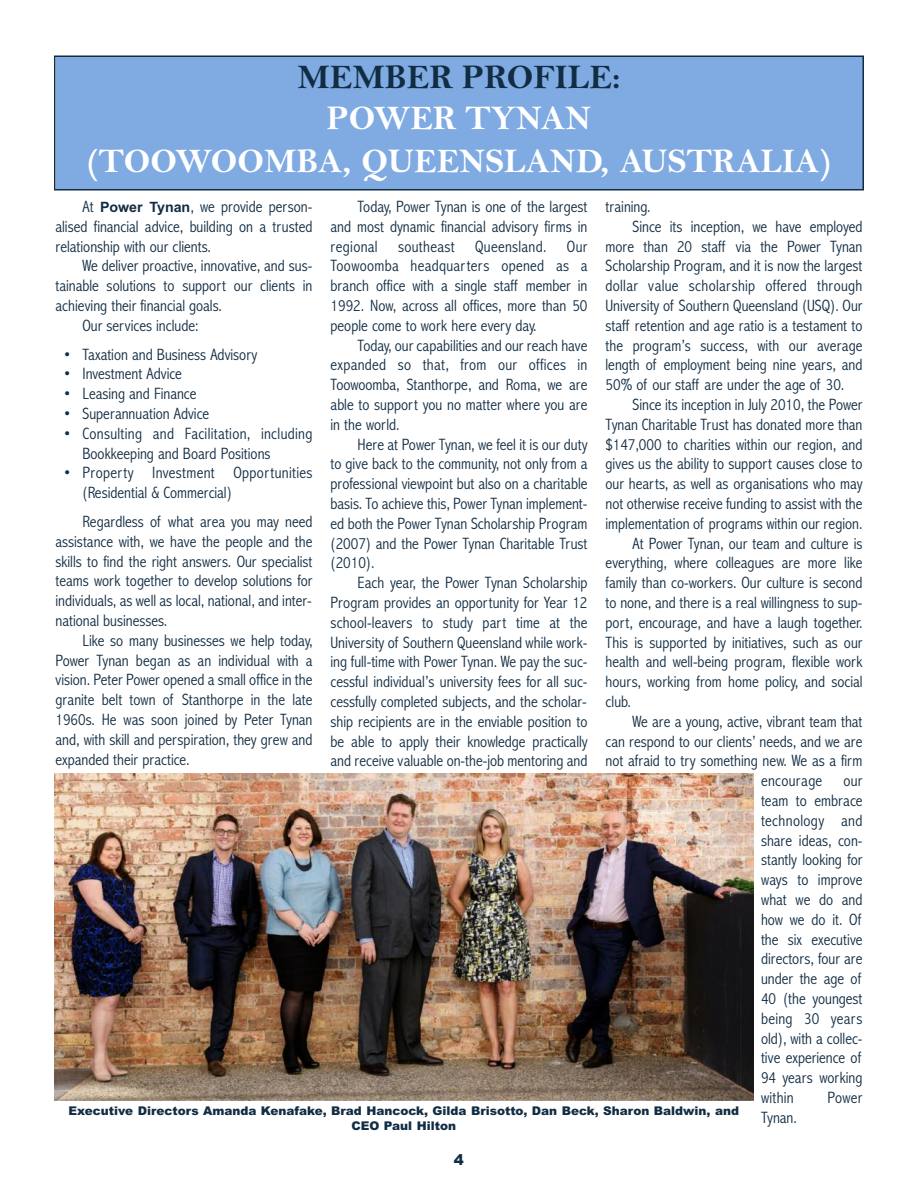
<style>
.page{position:relative;width:918px;height:1188px;background:#fff}
.page>*{position:absolute;margin:0;border:0;box-sizing:border-box;transform-origin:0 0}
.t1{font:34.5px/42.5px "Bell MT Bold";color:#fff;text-align:center}
.t2{font:34.5px "Bell MT Bold";color:#122d43}
.t3{font:300 condensed 16.5px/19.8px "Abadi";color:#122d43;text-align:justify}
.t4{font:300 condensed 16.5px/19.8px "Abadi";letter-spacing:.02em;color:#122d43}
.t5{font:900 15px "Arial";color:#122d43}
.t6{font:900 12px/14.4px "Arial";color:#122d43;text-align:center}
.s1{font-family:"Arial";font-weight:700;font-stretch:normal;font-size:14.25px}
</style>
<div class="page">
<div style="left:56px;top:57px;width:806px;height:132px;background:#7faae2"></div>
<div style="left:54px;top:55px;width:810px;height:135px;border:2px solid #122d43"></div>
<img style="left:54px;top:773px;width:699px;height:327px">
<h1 class="t2" style="left:298px;top:56px;width:324px">MEMBER PROFILE:</h1>
<h1 class="t1" style="left:87px;top:96px;width:745px">POWER TYNAN<br>(TOOWOOMBA, QUEENSLAND, AUSTRALIA)</h1>
<p class="t3" style="left:56px;top:196px;width:258px;text-indent:27px">At <span class="s1">Power Tynan</span>, we provide person&shy;alised financial advice, building on a trusted relationship with our clients.</p>
<p class="t3" style="left:83px;top:256px;width:231px">We deliver proactive, innovative, and sus-</p>
<p class="t3" style="left:56px;top:276px;width:258px">tainable solutions to support our clients in</p>
<p class="t3" style="left:56px;top:295px;width:168px">achieving their financial goals.</p>
<p class="t3" style="left:83px;top:315px;width:118px">Our services include:</p>
<p class="t3" style="left:63px;top:344px;width:196px">• Taxation and Business Advisory</p>
<p class="t3" style="left:63px;top:364px;width:120px">• Investment Advice</p>
<p class="t3" style="left:63px;top:384px;width:135px">• Leasing and Finance</p>
<p class="t3" style="left:63px;top:403px;width:148px">• Superannuation Advice</p>
<p class="t4" style="left:83px;top:423px;width:231px;text-indent:-19px">• Consulting and Facilitation, including<br>Bookkeeping and Board Positions</p>
<p class="t4" style="left:83px;top:463px;width:231px;text-indent:-19px">• Property Investment Opportunities (Residential &amp; Commercial)</p>
<p class="t3" style="left:56px;top:511px;width:258px;text-indent:27px">Regardless of what area you may need assistance with, we have the people and the skills to find the right answers. Our specialist teams work together to develop solutions for individuals, as well as local, national, and inter&shy;national businesses.</p>
<p class="t3" style="left:56px;top:630px;width:258px;text-indent:27px">Like so many businesses we help today, Power Tynan began as an individual with a vision. Peter Power opened a small office in the granite belt town of Stanthorpe in the late 1960s. He was soon joined by Peter Tynan and, with skill and perspiration, they grew and expanded their practice.</p>
<p class="t3" style="left:331px;top:196px;width:258px;text-indent:27px">Today, Power Tynan is one of the largest and most dynamic financial advisory firms in regional southeast Queensland. Our Toowoomba headquarters opened as a branch office with a single staff member in 1992. Now, across all offices, more than 50 people come to work here every day.</p>
<p class="t3" style="left:331px;top:335px;width:258px;text-indent:27px">Today, our capabilities and our reach have expanded so that, from our offices in Toowoomba, Stanthorpe, and Roma, we are able to support you no matter where you are in the world.</p>
<p class="t3" style="left:331px;top:434px;width:258px;text-indent:27px">Here at Power Tynan, we feel it is our duty to give back to the community, not only from a professional viewpoint but also on a charitable basis. To achieve this, Power Tynan implement&shy;ed both the Power Tynan Scholarship Program (2007) and the Power Tynan Charitable Trust (2010).</p>
<p class="t3" style="left:331px;top:573px;width:258px;text-indent:27px">Each year, the Power Tynan Scholarship Program provides an opportunity for Year 12 school-leavers to study part time at the University of Southern Queensland while work&shy;ing full-time with Power Tynan. We pay the suc&shy;cessful individual’s university fees for all suc&shy;cessfully completed subjects, and the scholar&shy;ship recipients are in the enviable position to be able to apply their knowledge practically and receive valuable on-the-job mentoring and</p>
<p class="t3" style="left:606px;top:196px;width:47px">training.</p>
<p class="t3" style="left:633px;top:216px;width:231px">Since its inception, we have employed</p>
<p class="t3" style="left:606px;top:236px;width:258px">more than 20 staff via the Power Tynan</p>
<p class="t3" style="left:606px;top:256px;width:258px">Scholarship Program, and it is now the largest</p>
<p class="t4" style="left:606px;top:276px;width:258px">dollar value scholarship offered through</p>
<p class="t3" style="left:606px;top:295px;width:258px">University of Southern Queensland (USQ). Our</p>
<p class="t3" style="left:606px;top:315px;width:258px">staff retention and age ratio is a testament to</p>
<p class="t3" style="left:606px;top:335px;width:258px">the program’s success, with our average</p>
<p class="t3" style="left:606px;top:355px;width:258px">length of employment being nine years, and</p>
<p class="t3" style="left:606px;top:375px;width:240px">50% of our staff are under the age of 30.</p>
<p class="t3" style="left:633px;top:394px;width:231px">Since its inception in July 2010, the Power</p>
<p class="t3" style="left:606px;top:414px;width:258px">Tynan Charitable Trust has donated more than</p>
<p class="t3" style="left:606px;top:434px;width:258px">$147,000 to charities within our region, and</p>
<p class="t3" style="left:606px;top:454px;width:258px">gives us the ability to support causes close to</p>
<p class="t3" style="left:606px;top:474px;width:258px">our hearts, as well as organisations who may</p>
<p class="t3" style="left:606px;top:493px;width:258px">not otherwise receive funding to assist with the</p>
<p class="t3" style="left:606px;top:513px;width:258px">implementation of programs within our region.</p>
<p class="t3" style="left:633px;top:533px;width:231px">At Power Tynan, our team and culture is</p>
<p class="t3" style="left:606px;top:553px;width:258px">everything, where colleagues are more like</p>
<p class="t3" style="left:606px;top:573px;width:258px">family than co-workers. Our culture is second</p>
<p class="t3" style="left:606px;top:592px;width:258px">to none, and there is a real willingness to sup-</p>
<p class="t3" style="left:606px;top:612px;width:258px">port, encourage, and have a laugh together.</p>
<p class="t3" style="left:606px;top:632px;width:258px">This is supported by initiatives, such as our</p>
<p class="t3" style="left:606px;top:652px;width:258px">health and well-being program, flexible work</p>
<p class="t3" style="left:606px;top:672px;width:258px">hours, working from home policy, and social</p>
<p class="t3" style="left:606px;top:691px;width:27px">club.</p>
<p class="t3" style="left:633px;top:711px;width:231px">We are a young, active, vibrant team that</p>
<p class="t3" style="left:606px;top:731px;width:258px">can respond to our clients’ needs, and we are</p>
<p class="t3" style="left:606px;top:751px;width:258px">not afraid to try something new. We as a firm</p>
<p class="t4" style="left:761px;top:771px;width:63px">encourage</p>
<p class="t3" style="left:761px;top:771px;width:103px;text-indent:82px">our team to embrace technology and share ideas, con&shy;stantly looking for ways to improve what we do and how we do it. Of the six executive directors, four are under the age of 40 (the youngest being 30 years old), with a collec&shy;tive experience of 94 years working within</p>
<p class="t3" style="left:828px;top:1087px;width:36px">Power</p>
<p class="t6" style="left:68px;top:1104px;width:672px">Executive Directors Amanda Kenafake, Brad Hancock, Gilda Brisotto, Dan Beck, Sharon Baldwin, and<br>CEO Paul Hilton</p>
<p class="t5" style="left:454px;top:1151px;width:12px">4</p>
<p class="t3" style="left:761px;top:1107px;width:37px">Tynan.</p>
</div>
